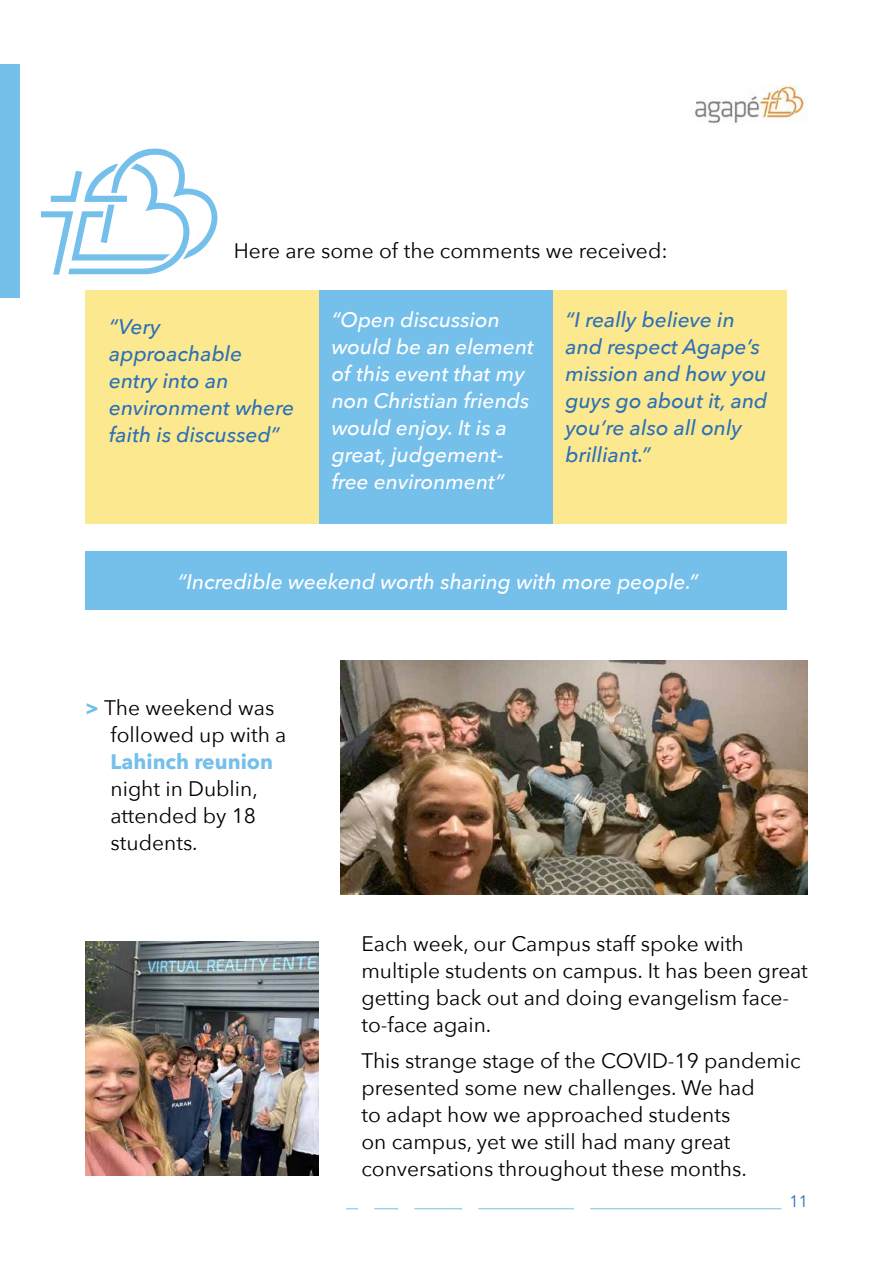
<style>
.page{position:relative;width:893px;height:1263px;background:#fff}
.page>*{position:absolute;margin:0;border:0;box-sizing:border-box;transform-origin:0 0}
.t1{font:21px/27px "Avenir Next";color:#000}
.t2{font:italic 500 21px/27px "Avenir Next";color:#fff}
.t3{font:italic 500 21px/27px "Avenir Next";color:#2c70b7}
.t4{font:700 21px "Avenir Next";color:#75bfeb}
.t5{font:16.5px "Avenir";color:#2c70b7}
.s1{font-weight:700;color:#75bfeb}
</style>
<div class="page">
<img style="left:695px;top:85px;width:113px;height:39px">
<hr style="left:590px;top:1208px;width:192px;height:1px;background:#75bfeb">
<hr style="left:478px;top:1208px;width:96px;height:1px;background:#75bfeb">
<hr style="left:414px;top:1208px;width:48px;height:1px;background:#75bfeb">
<svg style="left:374px;top:1208px;width:24px;height:1px"></svg>
<svg style="left:346px;top:1208px;width:12px;height:1px"></svg>
<div style="left:0;top:64px;width:20px;height:234px;background:#75bfeb"></div>
<svg style="left:41px;top:148px;width:177px;height:127px"></svg>
<div style="left:85px;top:290px;width:234px;height:233px;background:#fce98f"></div>
<div style="left:319px;top:290px;width:234px;height:233px;background:#75bfeb"></div>
<div style="left:553px;top:290px;width:234px;height:233px;background:#fce98f"></div>
<div style="left:85px;top:551px;width:702px;height:59px;background:#75bfeb"></div>
<img style="left:340px;top:660px;width:468px;height:234px">
<img style="left:85px;top:942px;width:234px;height:234px">
<p class="t1" style="left:234px;top:236px;width:435px">Here are some of the comments we received:</p>
<p class="t3" style="left:109px;top:313px;width:187px">“Very approachable entry into an environment where faith is discussed”</p>
<p class="t2" style="left:332px;top:305px;width:204px">“Open discussion would be an element of this event that my non Christian friends would enjoy. It is a great, judgement&shy;free environment”</p>
<p class="t3" style="left:566px;top:305px;width:203px">“I really believe in and respect Agape’s mission and how you guys go about it, and you’re also all only brilliant.”</p>
<p class="t2" style="left:178px;top:567px;width:522px">“Incredible weekend worth sharing with more people.”</p>
<p class="t1" style="left:111px;top:693px;width:177px;text-indent:-26px"><span class="s1">&gt;</span> The weekend was followed up with a</p>
<p class="t4" style="left:111px;top:743px;width:164px">Lahinch reunion</p>
<p class="t1" style="left:111px;top:774px;width:149px;text-align:justify">night in Dublin, attended by 18 students.</p>
<p class="t1" style="left:361px;top:930px;width:448px">Each week, our Campus staff spoke with multiple students on campus. It has been great getting back out and doing evangelism face&shy;to-face again.</p>
<p class="t1" style="left:361px;top:1046px;width:441px">This strange stage of the COVID-19 pandemic presented some new challenges. We had<br>to adapt how we approached students<br>on campus, yet we still had many great conversations throughout these months.</p>
<p class="t5" style="left:790px;top:1192px;width:20px">11</p>
</div>
